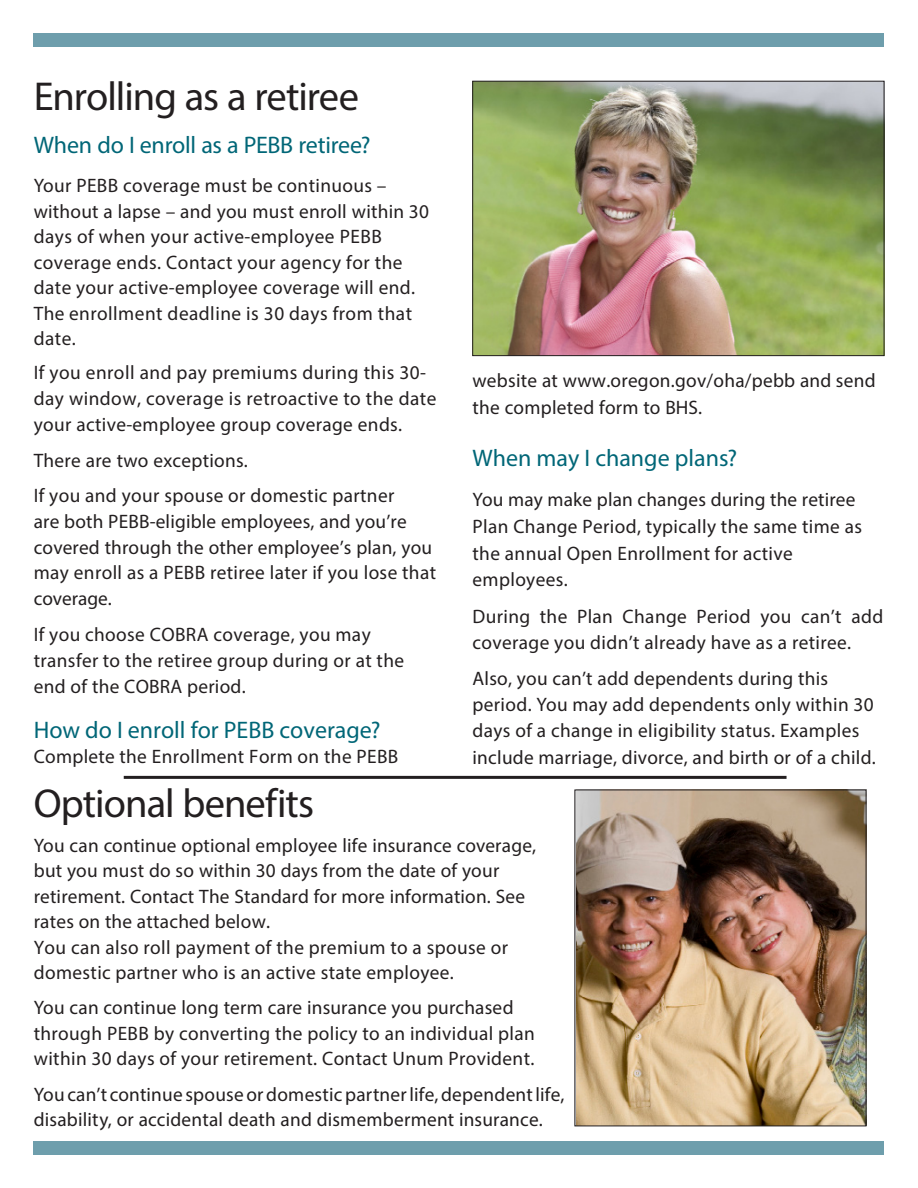
<style>
.page{position:relative;width:918px;height:1188px;background:#fff}
.page>*{position:absolute;margin:0;border:0;box-sizing:border-box;transform-origin:0 0}
.body{font:40.5px "Myriad Pro";letter-spacing:-.025em;color:#231f20}
.body-2{font:24px "Myriad Pro";color:#067}
.body-3{font:19.5px/25.5px "Myriad Pro";letter-spacing:.02em;color:#231f20}
</style>
<div class="page">
<div style="left:34px;top:34px;width:850px;height:13px;background:#6e9eac"></div>
<div style="left:34px;top:1141px;width:850px;height:13px;background:#6e9eac"></div>
<img style="left:474px;top:83px;width:408px;height:271px">
<div style="left:472px;top:81px;width:412px;height:275px;border:1px solid #231f20"></div>
<img style="left:577px;top:792px;width:287px;height:332px">
<hr style="left:124px;top:776px;width:663px;height:3px;background:#231f20">
<p class="body" style="left:34px;top:72px;width:327px">Enrolling as a retiree</p>
<p class="body-2" style="left:34px;top:130px;width:338px">When do I enroll as a PEBB retiree?</p>
<p class="body-3" style="left:34px;top:172px;width:397px">Your PEBB coverage must be continuous – without a lapse – and you must enroll within 30 days of when your active-employee PEBB coverage ends. Contact your agency for the date your active-employee coverage will end.<br>The enrollment deadline is 30 days from that date.</p>
<p class="body-3" style="left:34px;top:360px;width:404px;line-height:26px">If you enroll and pay premiums during this 30- day window, coverage is retroactive to the date your active-employee group coverage ends.</p>
<p class="body-3" style="left:34px;top:442px;width:362px;line-height:35.5px">There are two exceptions.<br>If you and your spouse or domestic partner</p>
<p class="body-3" style="left:34px;top:508px;width:404px">are both PEBB-eligible employees, and you’re covered through the other employee’s plan, you may enroll as a PEBB retiree later if you lose that coverage.</p>
<p class="body-3" style="left:34px;top:621px;width:372px;line-height:26px">If you choose COBRA coverage, you may transfer to the retiree group during or at the end of the COBRA period.</p>
<p class="body-2" style="left:34px;top:715px;width:348px">How do I enroll for PEBB coverage?</p>
<p class="body-3" style="left:34px;top:744px;width:366px">Complete the Enrollment Form on the PEBB</p>
<p class="body" style="left:34px;top:779px;width:282px">Optional benefits</p>
<p class="body-3" style="left:34px;top:832px;width:504px">You can continue optional employee life insurance coverage, but you must do so within 30 days from the date of your retirement. Contact The Standard for more information. See rates on the attached below.<br>You can also roll payment of the premium to a spouse or domestic partner who is an active state employee.</p>
<p class="body-3" style="left:34px;top:995px;width:503px;line-height:25px">You can continue long term care insurance you purchased through PEBB by converting the policy to an individual plan within 30 days of your retirement. Contact Unum Provident.</p>
<p class="body-3" style="left:34px;top:1081px;width:532px">Youcan’t continue spouseordomesticpartnerlife,dependentlife, disability, or accidental death and dismemberment insurance.</p>
<p class="body-3" style="left:472px;top:367px;width:405px;line-height:26.2px">website at www.oregon.gov/oha/pebb and send the completed form to BHS.</p>
<p class="body-2" style="left:472px;top:443px;width:266px">When may I change plans?</p>
<p class="body-3" style="left:472px;top:486px;width:391px;line-height:26.7px">You may make plan changes during the retiree Plan Change Period, typically the same time as the annual Open Enrollment for active employees.</p>
<p class="body-3" style="left:472px;top:603px;width:412px;line-height:26.2px">During the Plan Change Period you can’t add coverage you didn’t already have as a retiree.</p>
<p class="body-3" style="left:472px;top:665px;width:405px;line-height:26.2px">Also, you can’t add dependents during this period. You may add dependents only within 30 days of a change in eligibility status. Examples include marriage, divorce, and birth or of a child.</p>
</div>
